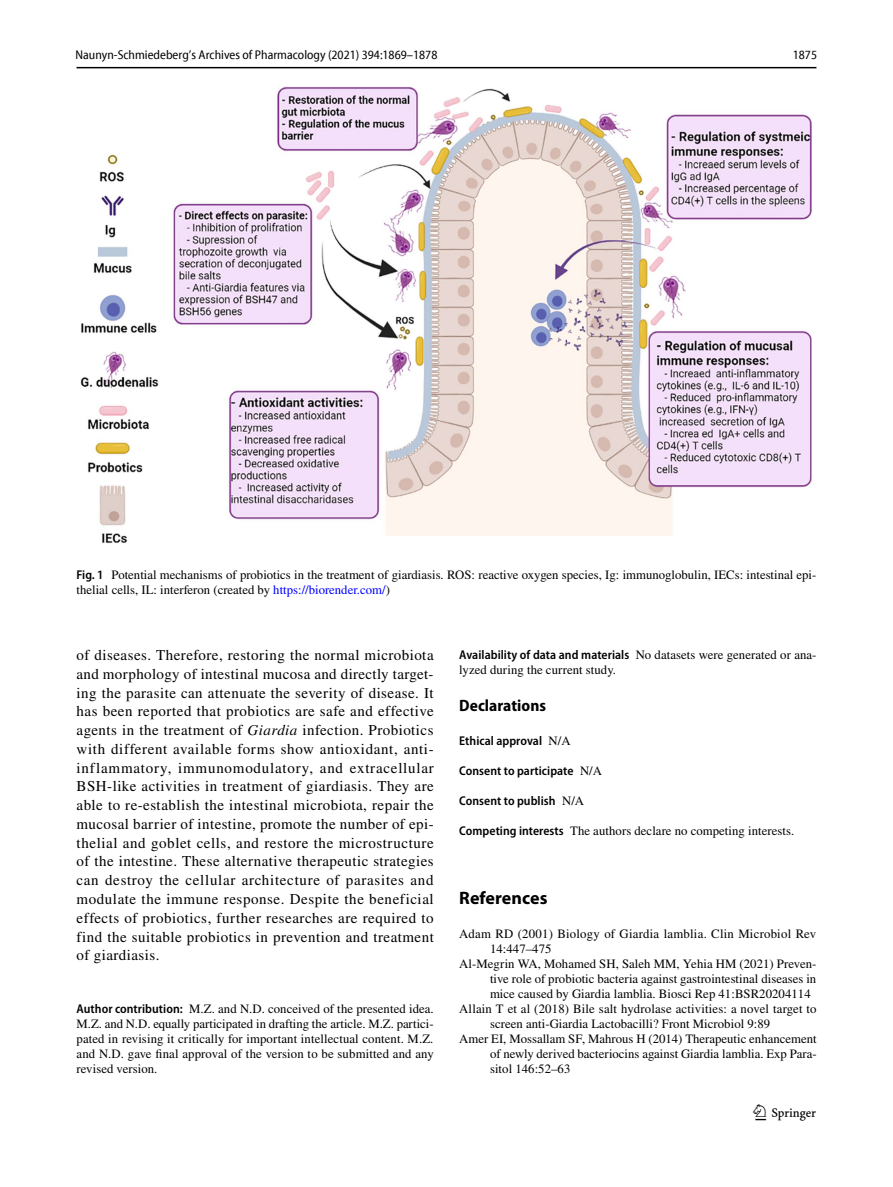
<style>
.page{position:relative;width:893px;height:1187px;background:#fff}
.page>*{position:absolute;margin:0;border:0;box-sizing:border-box;transform-origin:0 0}
.t1{font:22.5px "Springnew Regular 3";color:#000}
.t2{font:700 18px "Myriad Pro";letter-spacing:.005em;color:#000}
.t3{font:700 semi-condensed 16.5px "Myriad Pro";letter-spacing:.005em;color:#000}
.t4{font:15px/18.8px "STIX";letter-spacing:.03em;color:#000;text-align:justify}
.t5{font:12.75px/15px "STIX";letter-spacing:.005em;color:#000;text-align:justify}
.t6{font:600 semi-condensed 12.75px "Myriad Pro";letter-spacing:.005em;color:#000}
.t7{font:semi-condensed 12.75px "Myriad Pro Unic";color:#000}
.s1{font-family:"Myriad Pro";font-weight:600;font-stretch:semi-condensed}
.s2{color:#00f}
.s3{font-style:italic}
.s4{font-family:"STIX";font-weight:400;font-stretch:normal}
</style>
<div class="page">
<hr style="left:77px;top:67px;width:739px;height:1px;background:#000">
<img style="left:81px;top:87px;width:731px;height:456px">
<p class="t7" style="left:76px;top:50px;width:363px">Naunyn-Schmiedeberg’s Archives of Pharmacology (2021) 394:1869–1878</p>
<p class="t7" style="left:793px;top:50px;width:26px">1875</p>
<p class="t5" style="left:77px;top:568px;width:741px"><span class="s1">Fig. 1</span> Potential mechanisms of probiotics in the treatment of giardiasis. ROS: reactive oxygen species, Ig: immunoglobulin, IECs: intestinal epi&shy;thelial cells, IL: interferon (created by <span class="s2">https://biorender.com/</span>)</p>
<p class="t4" style="left:77px;top:646px;width:359px">of diseases. Therefore, restoring the normal microbiota and morphology of intestinal mucosa and directly target&shy;ing the parasite can attenuate the severity of disease. It has been reported that probiotics are safe and effective agents in the treatment of <span class="s3">Giardia</span> infection. Probiotics with different available forms show antioxidant, anti&shy;inflammatory, immunomodulatory, and extracellular BSH-like activities in treatment of giardiasis. They are able to re-establish the intestinal microbiota, repair the mucosal barrier of intestine, promote the number of epi&shy;thelial and goblet cells, and restore the microstructure of the intestine. These alternative therapeutic strategies can destroy the cellular architecture of parasites and modulate the immune response. Despite the beneficial effects of probiotics, further researches are required to find the suitable probiotics in prevention and treatment of giardiasis.</p>
<p class="t5" style="left:77px;top:1001px;width:359px"><span class="s1">Author contribution:</span> M.Z. and N.D. conceived of the presented idea.<br>M.Z. and N.D. equally participated in drafting the article. M.Z. partici&shy;pated in revising it critically for important intellectual content. M.Z. and N.D. gave final approval of the version to be submitted and any revised version.</p>
<p class="t6" style="left:459px;top:647px;width:359px">Availability of data and materials <span class="s4">No datasets were generated or ana-</span></p>
<p class="t5" style="left:459px;top:662px;width:158px">lyzed during the current study.</p>
<p class="t3" style="left:459px;top:696px;width:88px">Declarations</p>
<p class="t6" style="left:459px;top:733px;width:113px">Ethical approval <span class="s4">N/A</span></p>
<p class="t6" style="left:459px;top:763px;width:144px">Consent to participate <span class="s4">N/A</span></p>
<p class="t6" style="left:459px;top:793px;width:126px">Consent to publish <span class="s4">N/A</span></p>
<p class="t5" style="left:459px;top:824px;width:336px"><span class="s1">Competing interests</span> The authors declare no competing interests.</p>
<h2 class="t2" style="left:459px;top:886px;width:90px">References</h2>
<p class="t5" style="left:459px;top:926px;width:359px">Adam RD (2001) Biology of Giardia lamblia. Clin Microbiol Rev</p>
<p class="t5" style="left:490px;top:941px;width:63px">14:447–475</p>
<p class="t5" style="left:459px;top:956px;width:359px">Al-Megrin WA, Mohamed SH, Saleh MM, Yehia HM (2021) Preven-</p>
<p class="t5" style="left:490px;top:971px;width:328px">tive role of probiotic bacteria against gastrointestinal diseases in</p>
<p class="t5" style="left:490px;top:986px;width:322px">mice caused by Giardia lamblia. Biosci Rep 41:BSR20204114</p>
<p class="t5" style="left:459px;top:1001px;width:359px">Allain T et al (2018) Bile salt hydrolase activities: a novel target to</p>
<p class="t5" style="left:490px;top:1016px;width:282px">screen anti-Giardia Lactobacilli? Front Microbiol 9:89</p>
<p class="t5" style="left:459px;top:1031px;width:359px">Amer EI, Mossallam SF, Mahrous H (2014) Therapeutic enhancement</p>
<p class="t5" style="left:490px;top:1046px;width:328px">of newly derived bacteriocins against Giardia lamblia. Exp Para-</p>
<p class="t5" style="left:490px;top:1061px;width:82px">sitol 146:52–63</p>
<h1 class="t1" style="left:755px;top:1104px;width:62px">1 3</h1>
</div>
